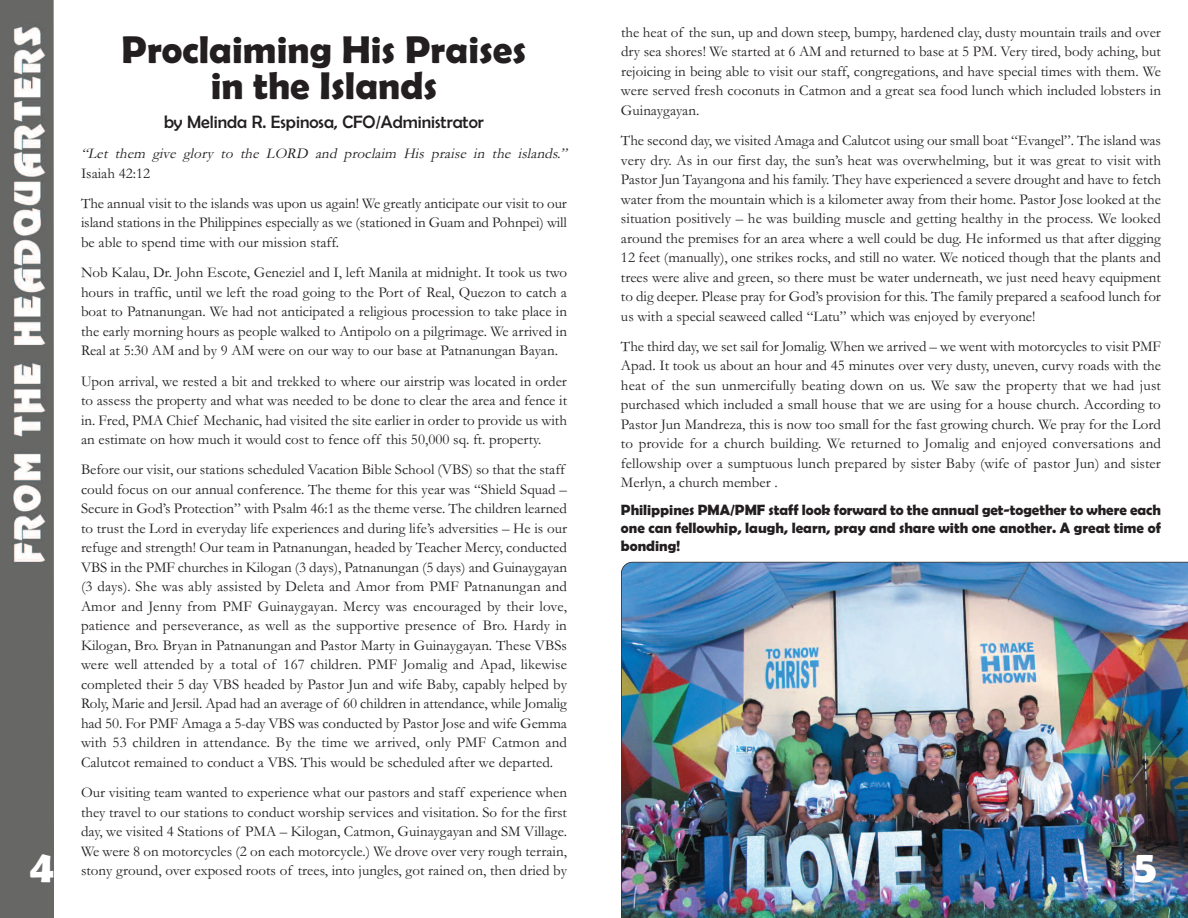
<style>
.page{position:relative;width:1188px;height:918px;background:#fff}
.page>*{position:absolute;margin:0;border:0;box-sizing:border-box;transform-origin:0 0}
.t1{font:700 45px "Berlin Sans FB Demi";color:#fff}
.t2{font:700 39px/36px "Berlin Sans FB Demi";color:#231f20;text-align:center}
.t3{font:18px "Berlin Sans FB";color:#231f20}
.t4{font:15px/19.5px "Garamond";color:#231f20;text-align:justify}
.t5{font:700 15px/18px "Berlin Sans FB Demi";color:#231f20;text-align:justify}
.t6{font:italic 15px "Garamond";color:#231f20}
</style>
<div class="page">
<img style="left:0;top:0;width:54px;height:918px">
<img style="left:621px;top:562px;width:567px;height:356px">
<h2 class="t2" style="left:122px;top:32px;width:406px">Proclaiming His Praises in the Islands</h2>
<p class="t3" style="left:164px;top:111px;width:321px">by Melinda R. Espinosa, CFO/Administrator</p>
<p class="t6" style="left:81px;top:144px;width:492px">“Let them give glory to the LORD and proclaim His praise in the islands.”</p>
<p class="t4" style="left:81px;top:157px;width:487px;line-height:30.3px">Isaiah 42:12<br>The annual visit to the islands was upon us again! We greatly anticipate our visit to our</p>
<p class="t4" style="left:81px;top:213px;width:487px">island stations in the Philippines especially as we (stationed in Guam and Pohnpei) will be able to spend time with our mission staff.</p>
<p class="t4" style="left:81px;top:262px;width:488px">Nob Kalau, Dr. John Escote, Geneziel and I, left Manila at midnight. It took us two hours in traffic, until we left the road going to the Port of Real, Quezon to catch a boat to Patnanungan. We had not anticipated a religious procession to take place in the early morning hours as people walked to Antipolo on a pilgrimage. We arrived in Real at 5:30 AM and by 9 AM were on our way to our base at Patnanungan Bayan.</p>
<p class="t4" style="left:81px;top:371px;width:488px">Upon arrival, we rested a bit and trekked to where our airstrip was located in order to assess the property and what was needed to be done to clear the area and fence it in. Fred, PMA Chief Mechanic, had visited the site earlier in order to provide us with an estimate on how much it would cost to fence off this 50,000 sq. ft. property.</p>
<p class="t4" style="left:81px;top:459px;width:488px;text-align:left">Before our visit, our stations scheduled Vacation Bible School (VBS) so that the staff could focus on our annual conference. The theme for this year was “Shield Squad – Secure in God’s Protection” with Psalm 46:1 as the theme verse. The children learned to trust the Lord in everyday life experiences and during life’s adversities – He is our refuge and strength! Our team in Patnanungan, headed by Teacher Mercy, conducted VBS in the PMF churches in Kilogan (3 days), Patnanungan (5 days) and Guinaygayan (3 days). She was ably assisted by Deleta and Amor from PMF Patnanungan and Amor and Jenny from PMF Guinaygayan. Mercy was encouraged by their love, patience and perseverance, as well as the supportive presence of Bro. Hardy in Kilogan, Bro. Bryan in Patnanungan and Pastor Marty in Guinaygayan. These VBSs were well attended by a total of 167 children. PMF Jomalig and Apad, likewise completed their 5 day VBS headed by Pastor Jun and wife Baby, capably helped by Roly, Marie and Jersil. Apad had an average of 60 children in attendance, while Jomalig had 50. For PMF Amaga a 5-day VBS was conducted by Pastor Jose and wife Gemma with 53 children in attendance. By the time we arrived, only PMF Catmon and Calutcot remained to conduct a VBS. This would be scheduled after we departed.</p>
<p class="t4" style="left:81px;top:782px;width:488px">Our visiting team wanted to experience what our pastors and staff experience when they travel to our stations to conduct worship services and visitation. So for the first day, we visited 4 Stations of PMA – Kilogan, Catmon, Guinaygayan and SM Village.<br>We were 8 on motorcycles (2 on each motorcycle.) We drove over very rough terrain,</p>
<h1 class="t1" style="left:29px;top:840px;width:26px">4</h1>
<p class="t4" style="left:81px;top:860px;width:488px">stony ground, over exposed roots of trees, into jungles, got rained on, then dried by</p>
<p class="t4" style="left:621px;top:22px;width:542px">the heat of the sun, up and down steep, bumpy, hardened clay, dusty mountain trails and over dry sea shores! We started at 6 AM and returned to base at 5 PM. Very tired, body aching, but rejoicing in being able to visit our staff, congregations, and have special times with them. We were served fresh coconuts in Catmon and a great sea food lunch which included lobsters in Guinaygayan.</p>
<p class="t4" style="left:621px;top:130px;width:542px">The second day, we visited Amaga and Calutcot using our small boat “Evangel”. The island was very dry. As in our first day, the sun’s heat was overwhelming, but it was great to visit with Pastor Jun Tayangona and his family. They have experienced a severe drought and have to fetch water from the mountain which is a kilometer away from their home. Pastor Jose looked at the situation positively – he was building muscle and getting healthy in the process. We looked around the premises for an area where a well could be dug. He informed us that after digging 12 feet (manually), one strikes rocks, and still no water. We noticed though that the plants and trees were alive and green, so there must be water underneath, we just need heavy equipment to dig deeper. Please pray for God’s provision for this. The family prepared a seafood lunch for us with a special seaweed called “Latu” which was enjoyed by everyone!</p>
<p class="t4" style="left:621px;top:336px;width:542px">The third day, we set sail for Jomalig. When we arrived – we went with motorcycles to visit PMF Apad. It took us about an hour and 45 minutes over very dusty, uneven, curvy roads with the heat of the sun unmercifully beating down on us. We saw the property that we had just purchased which included a small house that we are using for a house church. According to Pastor Jun Mandreza, this is now too small for the fast growing church. We pray for the Lord to provide for a church building. We returned to Jomalig and enjoyed conversations and fellowship over a sumptuous lunch prepared by sister Baby (wife of pastor Jun) and sister Merlyn, a church member .</p>
<p class="t5" style="left:621px;top:501px;width:542px">Philippines PMA/PMF staff look forward to the annual get-together to where each one can fellowhip, laugh, learn, pray and share with one another. A great time of bonding!</p>
<h1 class="t1" style="left:1134px;top:840px;width:24px">5</h1>
</div>
